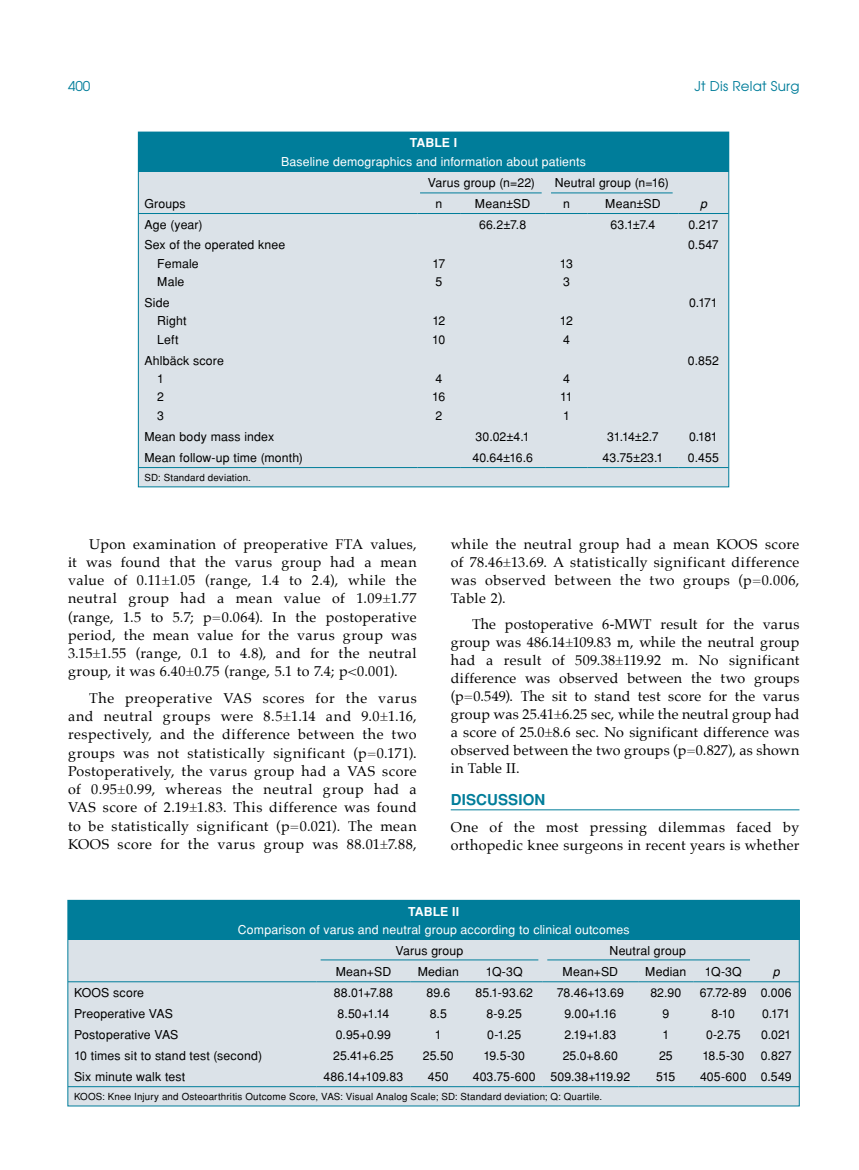
<style>
.page{position:relative;width:859px;height:1170px;background:#fff}
.page>*{position:absolute;margin:0;border:0;box-sizing:border-box;transform-origin:0 0}
.t1{font:700 15px "Helvetica Tr";letter-spacing:.01em;color:#007d9a}
.t2{font:14.25px/18.1px "Palatino";letter-spacing:.03em;color:#000;text-align:justify}
.t3{font:13.5px "Avant Garde Tr";letter-spacing:.015em;color:#007d9a}
.t4{font:12.3px/18.3px "Helvetica Normal Tr";letter-spacing:.01em;color:#000}
.t5{font:12.3px "Helvetica Normal Tr";letter-spacing:.01em;color:#fff}
.t6{font:700 12.3px "Helvetica Tr";letter-spacing:.005em;color:#fff}
.t7{font:italic 12.3px "Helvetica Tr";color:#000}
.t8{font:9.75px "Helvetica Normal Tr";letter-spacing:.02em;color:#000}
</style>
<div class="page">
<hr style="left:451px;top:809px;width:348px;height:1px;background:#007d9a">
<div style="left:138px;top:132px;width:591px;height:355px;background:#dbe2e8"></div>
<div style="left:139px;top:132px;width:589px;height:39px;background:#007d9a"></div>
<hr style="left:139px;top:213px;width:279px;height:1px;background:#007d9a">
<hr style="left:418px;top:213px;width:42px;height:1px;background:#007d9a">
<hr style="left:460px;top:213px;width:85px;height:1px;background:#007d9a">
<hr style="left:545px;top:213px;width:43px;height:1px;background:#007d9a">
<hr style="left:588px;top:213px;width:90px;height:1px;background:#007d9a">
<hr style="left:678px;top:213px;width:50px;height:1px;background:#007d9a">
<hr style="left:139px;top:467px;width:279px;height:1px;background:#007d9a">
<hr style="left:418px;top:467px;width:42px;height:1px;background:#007d9a">
<hr style="left:460px;top:467px;width:85px;height:1px;background:#007d9a">
<hr style="left:545px;top:467px;width:43px;height:1px;background:#007d9a">
<hr style="left:588px;top:467px;width:90px;height:1px;background:#007d9a">
<hr style="left:678px;top:467px;width:50px;height:1px;background:#007d9a">
<hr style="left:420px;top:193px;width:122px;height:1px;background:#007d9a">
<hr style="left:551px;top:193px;width:122px;height:1px;background:#007d9a">
<div style="left:68px;top:900px;width:731px;height:205px;background:#dbe2e8"></div>
<div style="left:68px;top:900px;width:731px;height:39px;background:#007d9a"></div>
<hr style="left:68px;top:981px;width:248px;height:1px;background:#007d9a">
<hr style="left:316px;top:981px;width:95px;height:1px;background:#007d9a">
<hr style="left:411px;top:981px;width:55px;height:1px;background:#007d9a">
<hr style="left:466px;top:981px;width:76px;height:1px;background:#007d9a">
<hr style="left:542px;top:981px;width:96px;height:1px;background:#007d9a">
<hr style="left:638px;top:981px;width:55px;height:1px;background:#007d9a">
<hr style="left:693px;top:981px;width:60px;height:1px;background:#007d9a">
<hr style="left:753px;top:981px;width:46px;height:1px;background:#007d9a">
<hr style="left:68px;top:1086px;width:248px;height:1px;background:#007d9a">
<hr style="left:316px;top:1086px;width:95px;height:1px;background:#007d9a">
<hr style="left:411px;top:1086px;width:55px;height:1px;background:#007d9a">
<hr style="left:466px;top:1086px;width:76px;height:1px;background:#007d9a">
<hr style="left:542px;top:1086px;width:96px;height:1px;background:#007d9a">
<hr style="left:638px;top:1086px;width:55px;height:1px;background:#007d9a">
<hr style="left:693px;top:1086px;width:60px;height:1px;background:#007d9a">
<hr style="left:753px;top:1086px;width:46px;height:1px;background:#007d9a">
<div style="left:68px;top:900px;width:731px;height:206px;border:1px solid #007d9a"></div>
<hr style="left:321px;top:959px;width:217px;height:1px;background:#007d9a">
<hr style="left:547px;top:959px;width:203px;height:1px;background:#007d9a">
<p class="t3" style="left:68px;top:77px;width:24px">400</p>
<p class="t3" style="left:694px;top:77px;width:106px">Jt Dis Relat Surg</p>
<p class="t6" style="left:410px;top:135px;width:49px">TABLE I</p>
<p class="t5" style="left:281px;top:154px;width:306px">Baseline demographics and information about patients</p>
<p class="t4" style="left:428px;top:173px;width:109px">Varus group (n=22)</p>
<p class="t4" style="left:555px;top:173px;width:116px">Neutral group (n=16)</p>
<p class="t4" style="left:145px;top:194px;width:43px">Groups</p>
<p class="t4" style="left:435px;top:194px;width:8px">n</p>
<p class="t4" style="left:475px;top:194px;width:57px">Mean±SD</p>
<p class="t4" style="left:563px;top:194px;width:8px">n</p>
<p class="t4" style="left:605px;top:194px;width:57px">Mean±SD</p>
<p class="t7" style="left:700px;top:196px;width:8px">p</p>
<p class="t4" style="left:145px;top:215px;width:60px">Age (year)</p>
<p class="t4" style="left:479px;top:215px;width:49px">66.2±7.8</p>
<p class="t4" style="left:610px;top:215px;width:46px">63.1±7.4</p>
<p class="t4" style="left:688px;top:215px;width:31px">0.217</p>
<p class="t4" style="left:157px;top:236px;width:130px;text-indent:-13px">Sex of the operated knee<br>Female<br>Male</p>
<p class="t4" style="left:688px;top:236px;width:32px">0.547</p>
<p class="t4" style="left:432px;top:254px;width:14px">17<br>5</p>
<p class="t4" style="left:560px;top:254px;width:15px">13<br>3</p>
<p class="t4" style="left:157px;top:293px;width:31px;text-indent:-13px">Side<br>Right<br>Left</p>
<p class="t4" style="left:157px;top:351px;width:68px;text-indent:-13px">Ahlbäck score<br>1<br>2<br>3</p>
<p class="t4" style="left:432px;top:312px;width:15px">12<br>10</p>
<p class="t4" style="left:560px;top:312px;width:15px">12<br>4</p>
<p class="t4" style="left:432px;top:369px;width:15px">4<br>16<br>2</p>
<p class="t4" style="left:560px;top:369px;width:14px">4<br>11<br>1</p>
<p class="t4" style="left:689px;top:293px;width:30px">0.171</p>
<p class="t4" style="left:688px;top:351px;width:32px">0.852</p>
<p class="t4" style="left:145px;top:427px;width:131px">Mean body mass index</p>
<p class="t4" style="left:476px;top:427px;width:55px">30.02±4.1</p>
<p class="t4" style="left:607px;top:427px;width:53px">31.14±2.7</p>
<p class="t4" style="left:689px;top:427px;width:30px">0.181</p>
<p class="t4" style="left:145px;top:448px;width:160px">Mean follow-up time (month)</p>
<p class="t4" style="left:472px;top:448px;width:62px">40.64±16.6</p>
<p class="t4" style="left:603px;top:448px;width:62px">43.75±23.1</p>
<p class="t4" style="left:688px;top:448px;width:32px">0.455</p>
<p class="t8" style="left:145px;top:471px;width:108px">SD: Standard deviation.</p>
<p class="t2" style="left:68px;top:535px;width:350px;text-indent:21px">Upon examination of preoperative FTA values, it was found that the varus group had a mean value of 0.11±1.05 (range, 1.4 to 2.4), while the neutral group had a mean value of 1.09±1.77 (range, 1.5 to 5.7; p=0.064). In the postoperative period, the mean value for the varus group was 3.15±1.55 (range, 0.1 to 4.8), and for the neutral group, it was 6.40±0.75 (range, 5.1 to 7.4; p&lt;0.001).</p>
<p class="t2" style="left:68px;top:689px;width:350px;text-indent:21px">The preoperative VAS scores for the varus and neutral groups were 8.5±1.14 and 9.0±1.16, respectively, and the difference between the two groups was not statistically significant (p=0.171).<br>Postoperatively, the varus group had a VAS score of 0.95±0.99, whereas the neutral group had a VAS score of 2.19±1.83. This difference was found to be statistically significant (p=0.021). The mean KOOS score for the varus group was 88.01±7.88,</p>
<p class="t2" style="left:451px;top:535px;width:350px">while the neutral group had a mean KOOS score of 78.46±13.69. A statistically significant difference was observed between the two groups (p=0.006, Table 2).</p>
<p class="t2" style="left:451px;top:615px;width:350px;text-indent:21px">The postoperative 6-MWT result for the varus group was 486.14±109.83 m, while the neutral group had a result of 509.38±119.92 m. No significant difference was observed between the two groups (p=0.549). The sit to stand test score for the varus group was 25.41±6.25 sec, while the neutral group had a score of 25.0±8.6 sec. No significant difference was observed between the two groups (p=0.827), as shown in Table II.</p>
<p class="t1" style="left:451px;top:790px;width:96px">DISCUSSION</p>
<p class="t2" style="left:451px;top:817px;width:350px">One of the most pressing dilemmas faced by orthopedic knee surgeons in recent years is whether</p>
<p class="t6" style="left:408px;top:903px;width:53px">TABLE II</p>
<p class="t5" style="left:238px;top:922px;width:393px">Comparison of varus and neutral group according to clinical outcomes</p>
<p class="t4" style="left:395px;top:941px;width:69px">Varus group</p>
<p class="t4" style="left:610px;top:941px;width:78px">Neutral group</p>
<p class="t4" style="left:336px;top:962px;width:57px">Mean+SD</p>
<p class="t4" style="left:418px;top:962px;width:43px">Median</p>
<p class="t4" style="left:486px;top:962px;width:38px">1Q-3Q</p>
<p class="t4" style="left:563px;top:962px;width:57px">Mean+SD</p>
<p class="t4" style="left:645px;top:962px;width:43px">Median</p>
<p class="t4" style="left:705px;top:962px;width:38px">1Q-3Q</p>
<p class="t7" style="left:773px;top:964px;width:8px">p</p>
<p class="t4" style="left:74px;top:983px;width:72px">KOOS score</p>
<p class="t4" style="left:334px;top:983px;width:61px">88.01+7.88</p>
<p class="t4" style="left:426px;top:983px;width:25px">89.6</p>
<p class="t4" style="left:475px;top:983px;width:59px">85.1-93.62</p>
<p class="t4" style="left:557px;top:983px;width:69px">78.46+13.69</p>
<p class="t4" style="left:650px;top:983px;width:32px">82.90</p>
<p class="t4" style="left:700px;top:983px;width:93px">67.72-89 0.006</p>
<p class="t4" style="left:74px;top:1004px;width:100px">Preoperative VAS</p>
<p class="t4" style="left:338px;top:1004px;width:53px">8.50+1.14</p>
<p class="t4" style="left:430px;top:1004px;width:19px">8.5</p>
<p class="t4" style="left:487px;top:1004px;width:37px">8-9.25</p>
<p class="t4" style="left:564px;top:1004px;width:53px">9.00+1.16</p>
<p class="t4" style="left:662px;top:1004px;width:8px">9</p>
<p class="t4" style="left:711px;top:1004px;width:25px">8-10</p>
<p class="t4" style="left:762px;top:1004px;width:30px">0.171</p>
<p class="t4" style="left:74px;top:1025px;width:106px">Postoperative VAS</p>
<p class="t4" style="left:336px;top:1025px;width:57px">0.95+0.99</p>
<p class="t4" style="left:435px;top:1025px;width:8px">1</p>
<p class="t4" style="left:487px;top:1025px;width:35px">0-1.25</p>
<p class="t4" style="left:564px;top:1025px;width:53px">2.19+1.83</p>
<p class="t4" style="left:662px;top:1025px;width:8px">1</p>
<p class="t4" style="left:706px;top:1025px;width:36px">0-2.75</p>
<p class="t4" style="left:761px;top:1025px;width:32px">0.021</p>
<p class="t4" style="left:74px;top:1046px;width:190px">10 times sit to stand test (second)</p>
<p class="t4" style="left:333px;top:1046px;width:62px">25.41+6.25</p>
<p class="t4" style="left:423px;top:1046px;width:32px">25.50</p>
<p class="t4" style="left:483px;top:1046px;width:43px">19.5-30</p>
<p class="t4" style="left:563px;top:1046px;width:57px">25.0+8.60</p>
<p class="t4" style="left:659px;top:1046px;width:15px">25</p>
<p class="t4" style="left:702px;top:1046px;width:43px">18.5-30</p>
<p class="t4" style="left:761px;top:1046px;width:32px">0.827</p>
<p class="t4" style="left:74px;top:1067px;width:113px">Six minute walk test</p>
<p class="t4" style="left:324px;top:1067px;width:81px">486.14+109.83</p>
<p class="t4" style="left:428px;top:1067px;width:22px">450</p>
<p class="t4" style="left:473px;top:1067px;width:159px">403.75-600 509.38+119.92</p>
<p class="t4" style="left:656px;top:1067px;width:21px">515</p>
<p class="t4" style="left:700px;top:1067px;width:93px">405-600 0.549</p>
<p class="t8" style="left:74px;top:1090px;width:530px">KOOS: Knee Injury and Osteoarthritis Outcome Score, VAS: Visual Analog Scale; SD: Standard deviation; Q: Quartile.</p>
</div>
